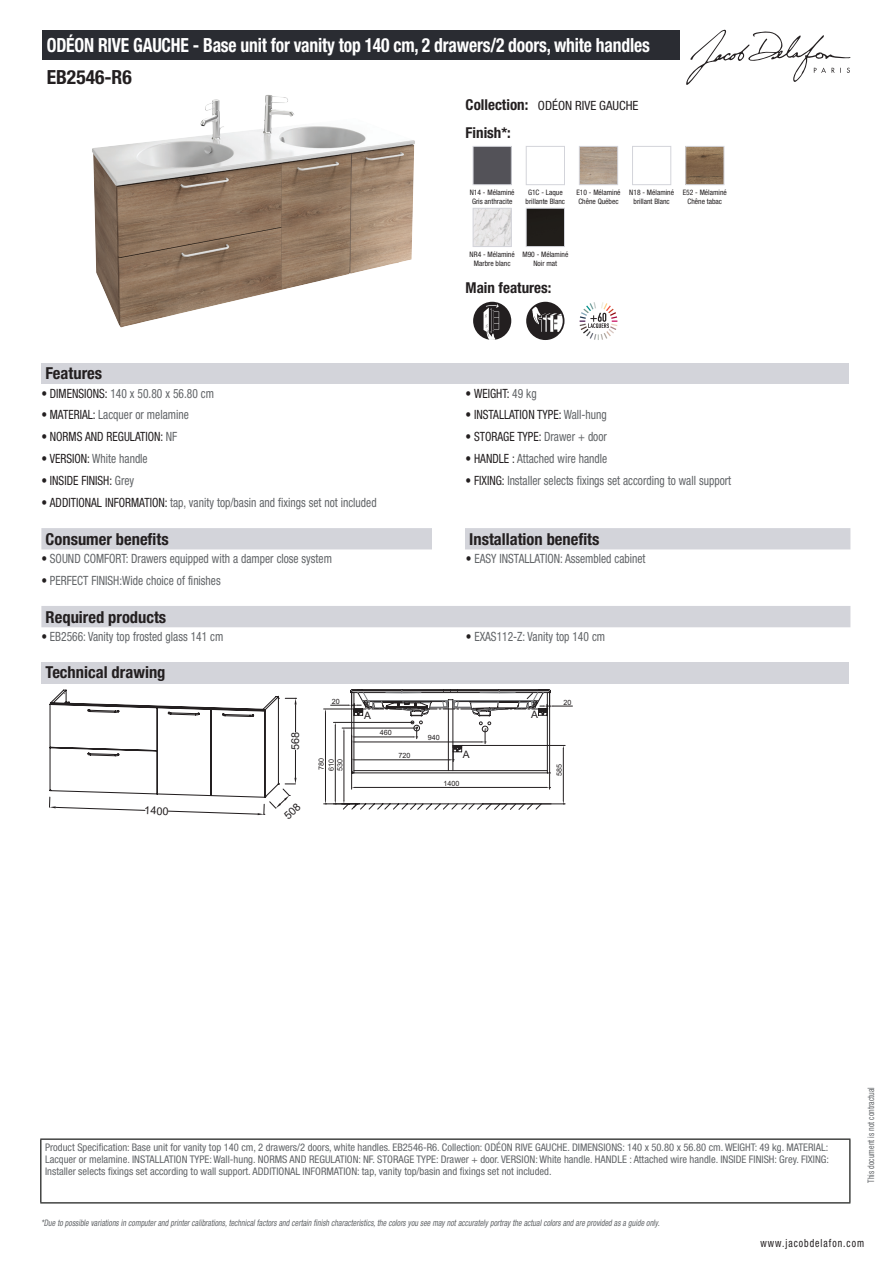
<style>
.page{position:relative;width:893px;height:1263px;background:#fff}
.page>*{position:absolute;margin:0;border:0;box-sizing:border-box;transform-origin:0 0}
.t1{font:700 condensed 19.5px "Helvetica Neue LT Std";letter-spacing:-.01em;color:#fff;scale:.9 1}
.t2{font:700 condensed 19.5px "Helvetica Neue LT Std";color:#231f20}
.t3{font:700 condensed 16.5px "Helvetica Neue LT Std";color:#231f20}
.t4{font:700 condensed 15px "Helvetica Neue LT Std";color:#231f20}
.t5{font:condensed 12.75px "Helvetica Neue LT Std";color:#626568;scale:.9 1}
.t6{font:condensed 12.75px "Helvetica Neue LT Std";color:#231f20;scale:.9 1}
.t7{font:condensed 12.75px "Helvetica Neue LT Std";color:#231f20}
.t8{font:condensed 11.25px "Helvetica Neue LT Std";letter-spacing:.1em;color:#231f20;scale:.87 1}
.t9{font:10.8px "Arial";color:#231f20}
.t10{font:condensed 10.5px/12px "Helvetica Neue LT Std";color:#626568;text-align:justify}
.t11{font:10.2px "Arial";color:#231f20}
.t12{font:italic condensed 9px "Helvetica Neue LT Std";color:#626568;scale:.87 1}
.t13{font:condensed 9px "Helvetica Neue LT Std";color:#626568;scale:.87 1}
.t14{font:condensed 7.5px/9px "Helvetica Neue LT Std";color:#231f20;text-align:center}
.t15{font:7.2px "Arial";color:#231f20}
.s1{font-weight:700;font-size:15px}
.s2{color:#231f20}
.s3{color:#626568}
</style>
<div class="page">
<svg style="left:686px;top:30px;width:164px;height:55px"></svg>
<img style="left:92px;top:95px;width:323px;height:233px">
<img style="left:475px;top:148px;width:35px;height:35px">
<div style="left:473px;top:146px;width:39px;height:39px;border:1px solid #d3d4da"></div>
<div style="left:526px;top:146px;width:39px;height:39px;border:1px solid #d3d4da"></div>
<img style="left:581px;top:148px;width:35px;height:35px">
<div style="left:579px;top:146px;width:39px;height:39px;border:1px solid #d3d4da"></div>
<div style="left:632px;top:146px;width:39px;height:39px;border:1px solid #d3d4da"></div>
<img style="left:687px;top:148px;width:35px;height:35px">
<div style="left:685px;top:146px;width:39px;height:39px;border:1px solid #d3d4da"></div>
<img style="left:475px;top:210px;width:35px;height:35px">
<div style="left:473px;top:208px;width:39px;height:39px;border:1px solid #d3d4da"></div>
<img style="left:528px;top:210px;width:35px;height:35px">
<div style="left:526px;top:208px;width:39px;height:39px;border:1px solid #d3d4da"></div>
<div style="left:473px;top:302px;width:38px;height:38px;background:#231f20;border-radius:19px"></div>
<svg style="left:484px;top:304px;width:15px;height:36px"></svg>
<svg style="left:526px;top:302px;width:38px;height:38px"></svg>
<svg style="left:580px;top:302px;width:37px;height:38px"></svg>
<div style="left:41px;top:363px;width:808px;height:21px;background:#d3d4da"></div>
<div style="left:41px;top:528px;width:809px;height:21px;background:#d3d4da"></div>
<div style="left:432px;top:528px;width:33px;height:21px;background:#fff"></div>
<div style="left:41px;top:606px;width:809px;height:21px;background:#d3d4da"></div>
<div style="left:41px;top:662px;width:808px;height:21px;background:#d3d4da"></div>
<svg style="left:324px;top:689px;width:248px;height:121px"></svg>
<div style="left:43px;top:30px;width:637px;height:30px;background:#2a2c32"></div>
<hr style="left:40px;top:1138px;width:810px;height:2px;background:#040503">
<hr style="left:40px;top:1140px;width:1px;height:62px;background:#040503">
<hr style="left:849px;top:1140px;width:1px;height:62px;background:#040503">
<hr style="left:40px;top:1202px;width:810px;height:1px;background:#040503">
<svg style="left:49px;top:689px;width:248px;height:127px"></svg>
<h1 class="t1" style="left:47px;top:33px;width:671px">ODÉON RIVE GAUCHE - Base unit for vanity top 140 cm, 2 drawers/2 doors, white handles</h1>
<h1 class="t2" style="left:47px;top:65px;width:87px">EB2546-R6</h1>
<p class="t7" style="left:466px;top:98px;width:174px"><span class="s1">Collection:</span> ODÉON RIVE GAUCHE</p>
<h3 class="t4" style="left:466px;top:123px;width:47px">Finish*:</h3>
<p class="t14" style="left:470px;top:187px;width:46px;text-align:left">N14 - Mélaminé<br>Gris anthracite</p>
<p class="t14" style="left:526px;top:187px;width:41px">G1C - Laque brillante Blanc</p>
<p class="t14" style="left:576px;top:187px;width:46px;text-align:left">E10 - Mélaminé<br>Chêne Québec</p>
<p class="t14" style="left:629px;top:187px;width:46px">N18 - Mélaminé brillant Blanc</p>
<p class="t14" style="left:683px;top:187px;width:46px">E52 - Mélaminé<br>Chêne tabac</p>
<p class="t14" style="left:470px;top:249px;width:47px">NR4 - Mélaminé<br>Marbre blanc</p>
<p class="t14" style="left:522px;top:249px;width:47px">M90 - Mélaminé<br>Noir mat</p>
<h3 class="t4" style="left:466px;top:279px;width:87px">Main features:</h3>
<h2 class="t3" style="left:46px;top:364px;width:58px">Features</h2>
<p class="t5" style="left:41px;top:386px;width:193px"><span class="s2">• DIMENSIONS:</span> 140 x 50.80 x 56.80 cm</p>
<p class="t6" style="left:466px;top:386px;width:80px">• WEIGHT: <span class="s3">49 kg</span></p>
<p class="t5" style="left:41px;top:407px;width:165px"><span class="s2">• MATERIAL:</span> Lacquer or melamine</p>
<p class="t6" style="left:466px;top:407px;width:158px">• INSTALLATION TYPE: <span class="s3">Wall-hung</span></p>
<p class="t6" style="left:41px;top:429px;width:153px">• NORMS AND REGULATION: <span class="s3">NF</span></p>
<p class="t6" style="left:466px;top:429px;width:158px">• STORAGE TYPE: <span class="s3">Drawer + door</span></p>
<p class="t5" style="left:41px;top:451px;width:120px"><span class="s2">• VERSION:</span> White handle</p>
<p class="t5" style="left:466px;top:451px;width:159px"><span class="s2">• HANDLE :</span> Attached wire handle</p>
<p class="t6" style="left:41px;top:473px;width:105px">• INSIDE FINISH: <span class="s3">Grey</span></p>
<p class="t5" style="left:466px;top:473px;width:297px"><span class="s2">• FIXING:</span> Installer selects fixings set according to wall support</p>
<p class="t5" style="left:41px;top:495px;width:374px"><span class="s2">• ADDITIONAL INFORMATION:</span> tap, vanity top/basin and fixings set not included</p>
<h2 class="t3" style="left:46px;top:529px;width:125px">Consumer benefits</h2>
<h2 class="t3" style="left:469px;top:529px;width:132px">Installation benefits</h2>
<p class="t5" style="left:41px;top:551px;width:324px"><span class="s2">•</span> SOUND COMFORT: Drawers equipped with a damper close system</p>
<p class="t5" style="left:466px;top:551px;width:201px"><span class="s2">•</span> EASY INSTALLATION: Assembled cabinet</p>
<p class="t5" style="left:41px;top:573px;width:201px"><span class="s2">•</span> PERFECT FINISH:Wide choice of finishes</p>
<h2 class="t3" style="left:46px;top:607px;width:122px">Required products</h2>
<p class="t5" style="left:41px;top:629px;width:204px"><span class="s2">•</span> EB2566: Vanity top frosted glass 141 cm</p>
<p class="t5" style="left:466px;top:629px;width:156px"><span class="s2">•</span> EXAS112-Z: Vanity top 140 cm</p>
<h2 class="t3" style="left:46px;top:663px;width:121px">Technical drawing</h2>
<p class="t9" style="left:145px;top:803px;width:26px;rotate:2deg">1400</p>
<p class="t9" style="left:288px;top:750px;width:20px;rotate:-90deg">568</p>
<p class="t15" style="left:332px;top:696px;width:10px">20</p>
<p class="t15" style="left:563px;top:697px;width:10px">20</p>
<p class="t15" style="left:316px;top:770px;width:14px;rotate:-90deg">780</p>
<p class="t15" style="left:335px;top:771px;width:14px;rotate:-90deg">530</p>
<p class="t15" style="left:326px;top:771px;width:14px;rotate:-90deg">610</p>
<p class="t11" style="left:364px;top:708px;width:8px">A</p>
<p class="t11" style="left:531px;top:707px;width:8px">A</p>
<p class="t15" style="left:428px;top:733px;width:14px">940</p>
<p class="t15" style="left:380px;top:728px;width:14px">460</p>
<p class="t15" style="left:398px;top:751px;width:14px">720</p>
<p class="t11" style="left:463px;top:747px;width:8px">A</p>
<p class="t15" style="left:443px;top:778px;width:18px">1400</p>
<p class="t15" style="left:554px;top:776px;width:14px;rotate:-90deg">585</p>
<p class="t10" style="left:45px;top:1141px;width:785px">Product Specification: Base unit for vanity top 140 cm, 2 drawers/2 doors, white handles. EB2546-R6. Collection: ODÉON RIVE GAUCHE. DIMENSIONS: 140 x 50.80 x 56.80 cm. WEIGHT: 49 kg. MATERIAL:<br>Lacquer or melamine. INSTALLATION TYPE: Wall-hung. NORMS AND REGULATION: NF. STORAGE TYPE: Drawer + door. VERSION: White handle. HANDLE : Attached wire handle. INSIDE FINISH: Grey. FIXING:<br>Installer selects fixings set according to wall support. ADDITIONAL INFORMATION: tap, vanity top/basin and fixings set not included.</p>
<p class="t12" style="left:41px;top:1217px;width:714px">*Due to possible variationsin computerand printercalibrations,technicalfactorsand certain finish characteristics,the colorsyou see maynotaccuratelyportraythe actualcolorsand are provided asa guide only.</p>
<p class="t13" style="left:866px;top:1183px;width:111px;rotate:-90deg">This document is not contractual</p>
<p class="t8" style="left:760px;top:1237px;width:121px">www.jacobdelafon.com</p>
</div>
